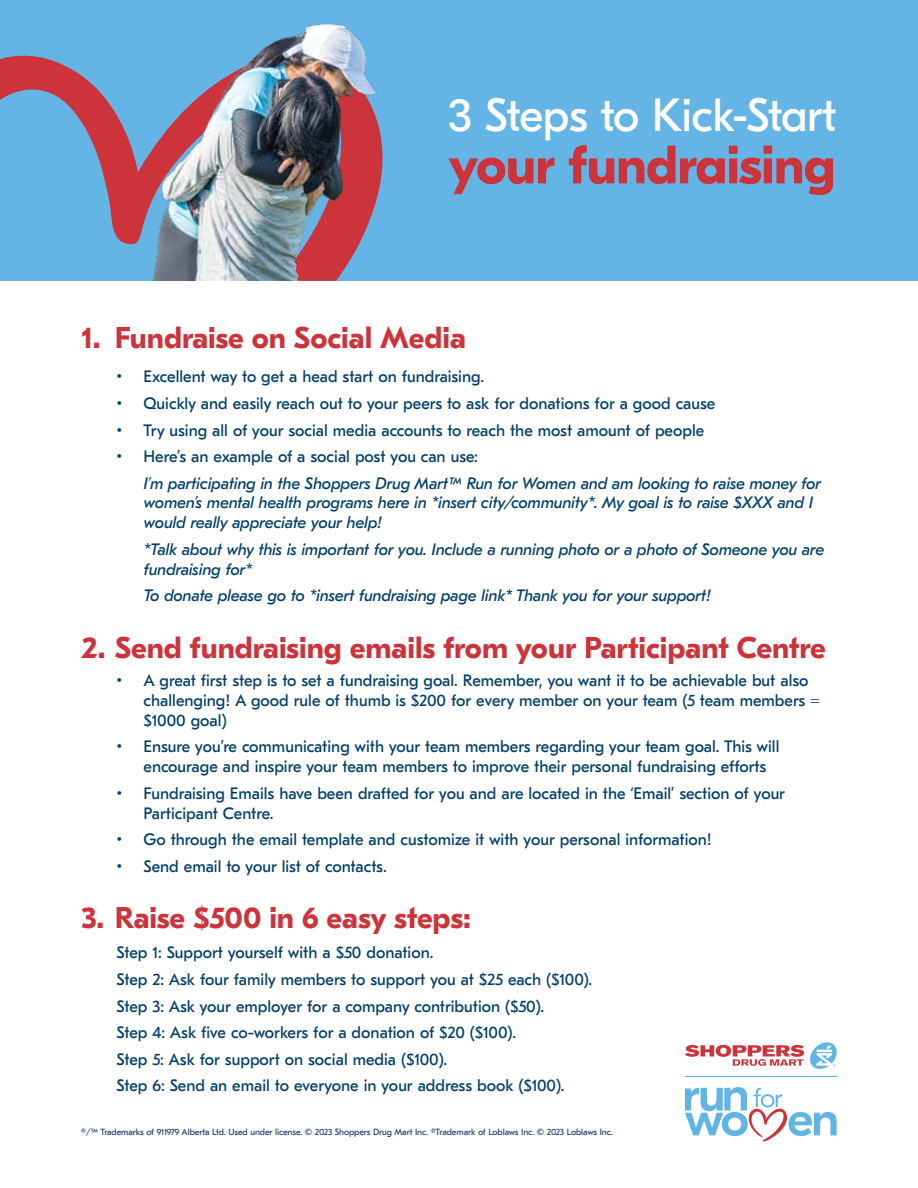
<style>
.page{position:relative;width:918px;height:1188px;background:#fff}
.page>*{position:absolute;margin:0;border:0;box-sizing:border-box;transform-origin:0 0}
.t1{font:700 54px "GT Eesti Display";letter-spacing:-.01em;color:#cc333b}
.t2{font:46.5px "GT Eesti Display";letter-spacing:-.02em;color:#fff}
.t3{font:700 30px "GT Eesti Text";color:#cc333b}
.t4{font:16.5px/26.5px "GT Eesti Text";color:#003e6b}
.t5{font:italic 16.5px/19.8px "GT Eesti Text";letter-spacing:-.01em;color:#003e6b}
.t6{font:9px "GT Eesti Text";letter-spacing:-.01em;color:#1a3d70}
</style>
<div class="page">
<div style="left:0;top:0;width:918px;height:281px;background:#64b5e5"></div>
<svg style="left:0;top:55px;width:383px;height:190px"></svg>
<img style="left:144px;top:23px;width:236px;height:258px">
<svg style="left:685px;top:1042px;width:152px;height:27px"></svg>
<svg style="left:685px;top:1087px;width:152px;height:54px"></svg>
<hr style="left:685px;top:1076px;width:152px;height:1px;background:#61b5e6">
<h2 class="t2" style="left:448px;top:90px;width:390px">3 Steps to Kick-Start</h2>
<h1 class="t1" style="left:448px;top:135px;width:389px">your fundraising</h1>
<h3 class="t3" style="left:81px;top:322px;width:387px">1. Fundraise on Social Media</h3>
<p class="t4" style="left:117px;top:364px;width:369px">• Excellent way to get a head start on fundraising.</p>
<p class="t4" style="left:117px;top:390px;width:600px">• Quickly and easily reach out to your peers to ask for donations for a good cause</p>
<p class="t4" style="left:117px;top:417px;width:589px">• Try using all of your social media accounts to reach the most amount of people</p>
<p class="t4" style="left:117px;top:443px;width:363px">• Here’s an example of a social post you can use:</p>
<p class="t5" style="left:144px;top:473px;width:679px">I’m participating in the Shoppers Drug Mart™ Run for Women and am looking to raise money for women’s mental health programs here in *insert city/community*. My goal is to raise $XXX and I would really appreciate your help!</p>
<p class="t5" style="left:144px;top:539px;width:682px">*Talk about why this is important for you. Include a running photo or a photo of Someone you are fundraising for*</p>
<p class="t5" style="left:144px;top:586px;width:569px">To donate please go to *insert fundraising page link* Thank you for your support!</p>
<h3 class="t3" style="left:81px;top:631px;width:746px">2. Send fundraising emails from your Participant Centre</h3>
<p class="t4" style="left:144px;top:671px;width:678px;line-height:19.8px;text-indent:-27px">• A great first step is to set a fundraising goal. Remember, you want it to be achievable but also challenging! A good rule of thumb is $200 for every member on your team (5 team members = $1000 goal)</p>
<p class="t4" style="left:144px;top:737px;width:637px;line-height:19.8px;text-indent:-27px">• Ensure you’re communicating with your team members regarding your team goal. This will encourage and inspire your team members to improve their personal fundraising efforts</p>
<p class="t4" style="left:144px;top:784px;width:643px;line-height:19.8px;text-indent:-27px">• Fundraising Emails have been drafted for you and are located in the ‘Email’ section of your<br>Participant Centre.</p>
<p class="t4" style="left:117px;top:827px;width:597px">• Go through the email template and customize it with your personal information!</p>
<p class="t4" style="left:117px;top:853px;width:272px">• Send email to your list of contacts.</p>
<h3 class="t3" style="left:81px;top:901px;width:391px">3. Raise $500 in 6 easy steps:</h3>
<p class="t4" style="left:117px;top:940px;width:477px">Step 1: Support yourself with a $50 donation.<br>Step 2: Ask four family members to support you at $25 each ($100).<br>Step 3: Ask your employer for a company contribution ($50).<br>Step 4: Ask five co-workers for a donation of $20 ($100).<br>Step 5: Ask for support on social media ($100).<br>Step 6: Send an email to everyone in your address book ($100).</p>
<p class="t6" style="left:81px;top:1127px;width:533px">®/™ Trademarks of 911979 Alberta Ltd. Used under license. © 2023 Shoppers Drug Mart Inc. ®Trademark of Loblaws Inc. © 2023 Loblaws Inc.</p>
</div>
